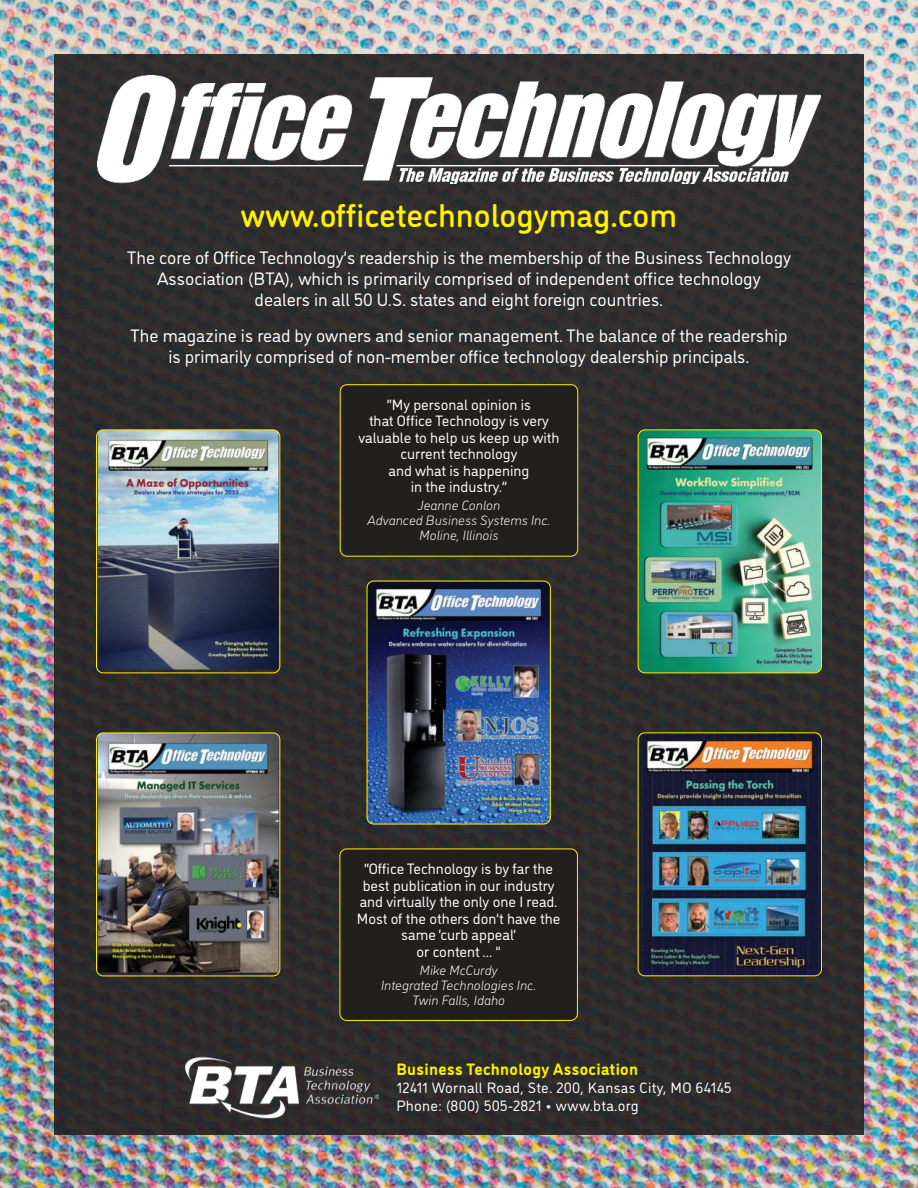
<style>
.page{position:relative;width:918px;height:1188px;background:#fff}
.page>*{position:absolute;margin:0;border:0;box-sizing:border-box;transform-origin:0 0}
.t1{font:500 33px "DI Nosaur";color:#fff100}
.t2{font:18px/21px "DI Nosaur";color:#fff;text-align:center}
.t3{font:700 16.5px "DI Nosaur";letter-spacing:.02em;color:#fff100}
.t4{font:15px/16.5px "DI Nosaur";color:#fff;text-align:center}
.t5{font:15px/18px "DI Nosaur";letter-spacing:.02em;color:#fff}
.t6{font:italic 300 13.5px/15px "DI Nosaur";color:#fff;text-align:center}
</style>
<div class="page">
<img style="left:0;top:0;width:918px;height:1188px">
<div style="left:54px;top:54px;width:810px;height:1080px;background:#2f2d2e"></div>
<img style="left:98px;top:76px;width:722px;height:107px">
<div style="left:340px;top:385px;width:238px;height:171px;background:#221f1f;border-radius:7px"></div>
<div style="left:340px;top:384px;width:238px;height:173px;border:1px solid #fff100;border-radius:7px"></div>
<div style="left:340px;top:849px;width:237px;height:171px;background:#221f1f;border-radius:7px"></div>
<div style="left:340px;top:849px;width:238px;height:172px;border:1px solid #fff100;border-radius:7px"></div>
<img style="left:98px;top:430px;width:181px;height:240px">
<div style="left:96px;top:430px;width:184px;height:243px;border:1px solid #fff100;border-radius:7px"></div>
<img style="left:638px;top:430px;width:183px;height:243px">
<div style="left:638px;top:430px;width:184px;height:243px;border:1px solid #fff100;border-radius:7px"></div>
<img style="left:367px;top:581px;width:183px;height:243px">
<div style="left:367px;top:581px;width:184px;height:243px;border:1px solid #fff100;border-radius:7px"></div>
<img style="left:185px;top:1057px;width:194px;height:61px">
<img style="left:98px;top:733px;width:181px;height:240px">
<div style="left:96px;top:733px;width:184px;height:243px;border:1px solid #fff100;border-radius:7px"></div>
<img style="left:638px;top:733px;width:183px;height:243px">
<div style="left:638px;top:732px;width:184px;height:244px;border:1px solid #fff100;border-radius:7px"></div>
<h1 class="t1" style="left:241px;top:204px;width:438px">www.officetechnologymag.com</h1>
<p class="t2" style="left:127px;top:249px;width:666px">The core of Office Technology’s readership is the membership of the Business Technology<br>Association (BTA), which is primarily comprised of independent office technology<br>dealers in all 50 U.S. states and eight foreign countries.</p>
<p class="t2" style="left:130px;top:327px;width:659px">The magazine is read by owners and senior management. The balance of the readership is primarily comprised of non-member office technology dealership principals.</p>
<p class="t4" style="left:359px;top:398px;width:202px">“My personal opinion is<br>that Office Technology is very valuable to help us keep up with current technology<br>and what is happening<br>in the industry.”</p>
<p class="t6" style="left:367px;top:500px;width:185px">Jeanne Conlon<br>Advanced Business Systems Inc.<br>Moline, Illinois</p>
<p class="t4" style="left:357px;top:862px;width:205px">“Office Technology is by far the best publication in our industry and virtually the only one I read.<br>Most of the others don’t have the same ‘curb appeal’<br>or content ... ”</p>
<p class="t6" style="left:381px;top:964px;width:157px">Mike McCurdy<br>Integrated Technologies Inc.<br>Twin Falls, Idaho</p>
<p class="t3" style="left:396px;top:1063px;width:243px">Business Technology Association</p>
<p class="t5" style="left:396px;top:1080px;width:337px">12411 Wornall Road, Ste. 200, Kansas City, MO 64145<br>Phone: (800) 505-2821 • www.bta.org</p>
</div>
